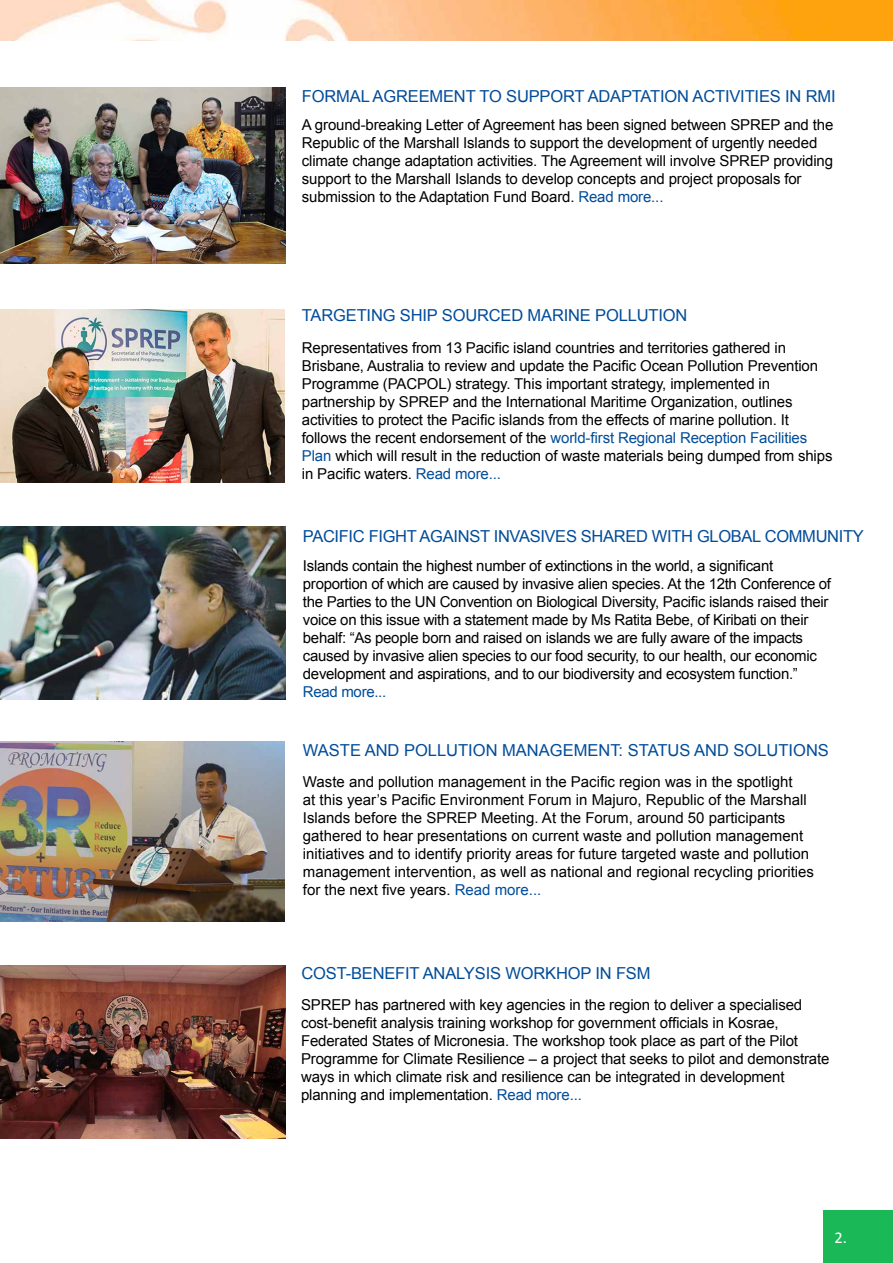
<style>
.page{position:relative;width:893px;height:1263px;background:#fff}
.page>*{position:absolute;margin:0;border:0;box-sizing:border-box;transform-origin:0 0}
.t1{font:16.5px "Arial";letter-spacing:-.01em;color:#004c99}
.t2{font:16.5px "Calibri";color:#fff}
.t3{font:15px/18px "Arial";letter-spacing:-.01em;color:#000}
.t4{font:15px "Arial";letter-spacing:-.02em;color:#004c99}
.s1{color:#004c99}
</style>
<div class="page">
<img style="left:0;top:309px;width:285px;height:173px">
<img style="left:0;top:527px;width:286px;height:172px">
<img style="left:0;top:88px;width:286px;height:175px">
<img style="left:0;top:0;width:893px;height:40px">
<img style="left:0;top:965px;width:286px;height:173px">
<div style="left:823px;top:1210px;width:70px;height:53px;background:#1bb857"></div>
<img style="left:1px;top:742px;width:284px;height:179px">
<p class="t1" style="left:302px;top:85px;width:12px">formal</p>
<p class="t1" style="left:373px;top:85px;width:36px">agreement</p>
<p class="t1" style="left:479px;top:85px;width:39px">to support</p>
<p class="t1" style="left:588px;top:85px;width:12px">adaptation</p>
<p class="t1" style="left:692px;top:85px;width:10px">acti</p>
<p class="t1" style="left:729px;top:85px;width:20px">vities</p>
<p class="t1" style="left:785px;top:85px;width:31px">in rmi</p>
<p class="t3" style="left:302px;top:116px;width:533px">A ground-breaking Letter of Agreement has been signed between SPREP and the Republic of the Marshall Islands to support the development of urgently needed climate change adaptation activities. The Agreement will involve SPREP providing support to the Marshall Islands to develop concepts and project proposals for submission to the Adaptation Fund Board. <span class="s1">Read more...</span></p>
<p class="t1" style="left:302px;top:305px;width:54px">Targetin</p>
<p class="t1" style="left:383px;top:305px;width:28px">g ship</p>
<p class="t1" style="left:442px;top:305px;width:13px">sourced</p>
<p class="t1" style="left:528px;top:305px;width:12px">marine</p>
<p class="t1" style="left:595px;top:305px;width:11px">pollution</p>
<p class="t3" style="left:302px;top:339px;width:532px">Representatives from 13 Pacific island countries and territories gathered in Brisbane, Australia to review and update the Pacific Ocean Pollution Prevention Programme (PACPOL) strategy. This important strategy, implemented in partnership by SPREP and the International Maritime Organization, outlines activities to protect the Pacific islands from the effects of marine pollution. It follows the recent endorsement of the <span class="s1">world-first Regional Reception Facilities Plan</span> which will result in the reduction of waste materials being dumped from ships in Pacific waters. <span class="s1">Read more...</span></p>
<p class="t1" style="left:303px;top:525px;width:20px">Pacific</p>
<p class="t1" style="left:369px;top:525px;width:85px">fight against</p>
<p class="t1" style="left:494px;top:525px;width:100px">invasives shared</p>
<p class="t1" style="left:652px;top:525px;width:11px">with</p>
<p class="t1" style="left:697px;top:525px;width:24px">global</p>
<p class="t1" style="left:765px;top:525px;width:12px">community</p>
<p class="t3" style="left:303px;top:557px;width:530px">Islands contain the highest number of extinctions in the world, a significant proportion of which are caused by invasive alien species. At the 12th Conference of the Parties to the UN Convention on Biological Diversity, Pacific islands raised their voice on this issue with a statement made by Ms Ratita Bebe, of Kiribati on their behalf: “As people born and raised on islands we are fully aware of the impacts caused by invasive alien species to our food security, to our health, our economic development and aspirations, and to our biodiversity and ecosystem function.”</p>
<p class="t4" style="left:303px;top:682px;width:85px">Read more...</p>
<p class="t1" style="left:303px;top:740px;width:27px">Waste</p>
<p class="t1" style="left:365px;top:740px;width:13px">and</p>
<p class="t1" style="left:404px;top:740px;width:12px">pollution</p>
<p class="t1" style="left:502px;top:740px;width:13px">mana</p>
<p class="t1" style="left:550px;top:740px;width:26px">gement</p>
<p class="t1" style="left:619px;top:740px;width:21px">: status</p>
<p class="t1" style="left:694px;top:740px;width:13px">and</p>
<p class="t1" style="left:733px;top:740px;width:12px">solutions</p>
<p class="t3" style="left:303px;top:772px;width:513px">Waste and pollution management in the Pacific region was in the spotlight<br>at this year’s Pacific Environment Forum in Majuro, Republic of the Marshall Islands before the SPREP Meeting. At the Forum, around 50 participants gathered to hear presentations on current waste and pollution management initiatives and to identify priority areas for future targeted waste and pollution management intervention, as well as national and regional recycling priorities for the next five years. <span class="s1">Read more...</span></p>
<p class="t1" style="left:301px;top:962px;width:13px">cost</p>
<p class="t1" style="left:346px;top:962px;width:16px">-benefit</p>
<p class="t1" style="left:423px;top:962px;width:11px">analysis</p>
<p class="t1" style="left:505px;top:962px;width:147px">WORKHOP in FSM</p>
<p class="t3" style="left:301px;top:996px;width:530px">SPREP has partnered with key agencies in the region to deliver a specialised cost-benefit analysis training workshop for government officials in Kosrae, Federated States of Micronesia. The workshop took place as part of the Pilot Programme for Climate Resilience – a project that seeks to pilot and demonstrate ways in which climate risk and resilience can be integrated in development planning and implementation. <span class="s1">Read more...</span></p>
<p class="t2" style="left:834px;top:1227px;width:14px">2.</p>
</div>
